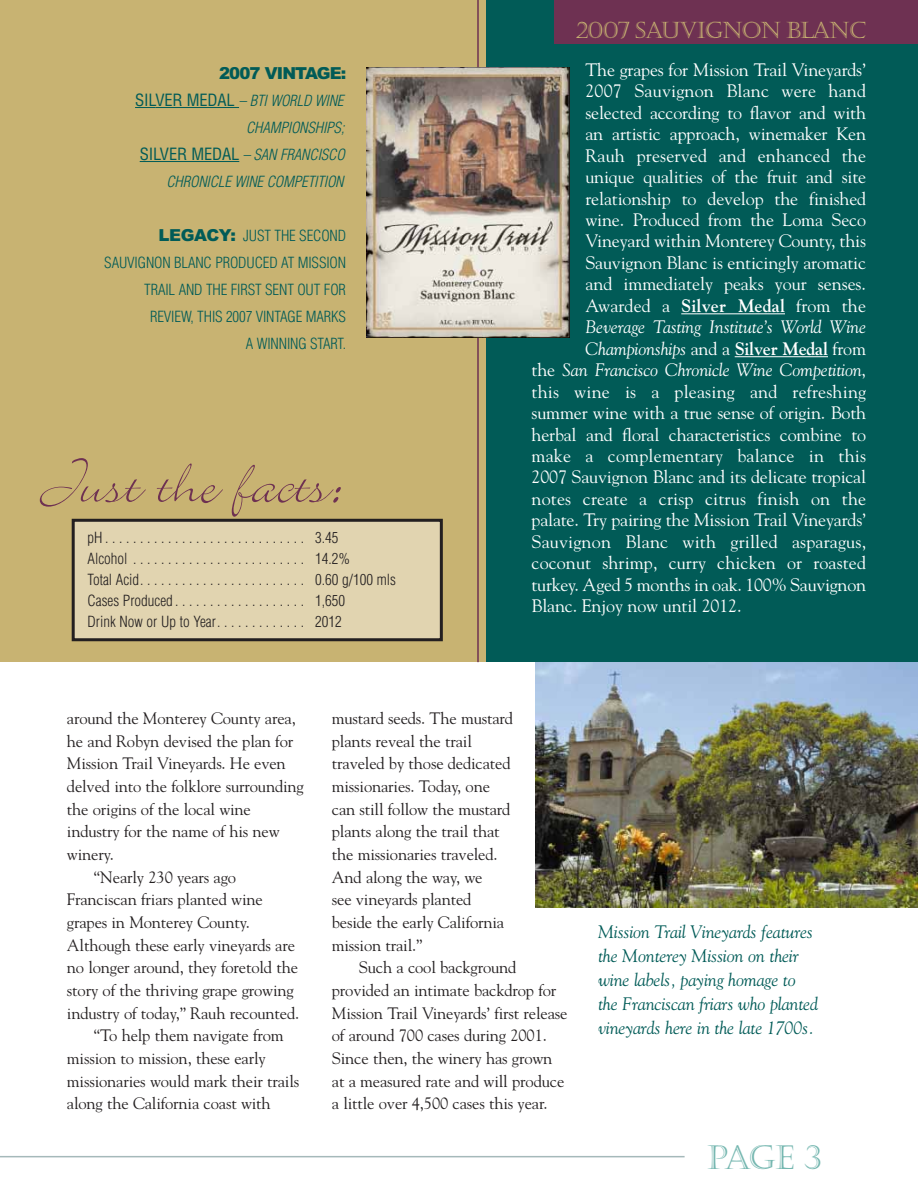
<style>
.page{position:relative;width:918px;height:1188px;background:#fff}
.page>*{position:absolute;margin:0;border:0;box-sizing:border-box;transform-origin:0 0}
.t1{font:72px "Bickley Script Plain";color:#6e3152}
.t2{font:33px "Castellar";color:#75b7b0}
.t3{font:22.5px "Castellar";letter-spacing:-.035em;color:#c8b372}
.t4{font:18px "Goudy";letter-spacing:-.01em;color:#fff}
.t5{font:18px "Goudy";letter-spacing:.01em;color:#fff}
.t6{font:italic 18px/24.2px "Goudy";letter-spacing:-.01em;color:#015b57}
.t7{font:italic 18px "Goudy";letter-spacing:-.01em;color:#fff}
.t8{font:16.5px/22.6px "Goudy";letter-spacing:-.01em;color:#231f20}
.t9{font:900 16.5px "Arial";letter-spacing:-.055em;color:#015b57}
.t10{font:300 condensed 15px/21px "Helvetica";color:#231f20}
.t11{font:300 condensed 15px/27px "Helvetica";letter-spacing:-.01em;color:#015b57;text-align:right}
.t12{font:italic 300 condensed 15px/27px "Helvetica";color:#015b57;text-align:right}
.s1{font-weight:400;font-style:normal;font-size:16.5px}
.s2{font-family:"Arial";font-weight:900;font-stretch:normal;font-size:16.5px}
.s3{font-weight:700}
.s4{font-style:normal}
.s5{font-weight:700;font-style:normal}
</style>
<div class="page">
<img style="left:536px;top:662px;width:382px;height:245px">
<div style="left:0;top:0;width:918px;height:662px;background:#c8b372"></div>
<hr style="left:477px;top:0;width:2px;height:662px;background:#6e3152">
<div style="left:486px;top:0;width:432px;height:662px;background:#015b57"></div>
<div style="left:554px;top:0;width:364px;height:44px;background:#6e3152"></div>
<hr style="left:681px;top:313px;width:104px;height:1px;background:#fff">
<hr style="left:735px;top:356px;width:93px;height:1px;background:#fff">
<svg style="left:135px;top:107px;width:20px;height:1px"></svg>
<hr style="left:155px;top:107px;width:84px;height:1px;background:#015b57">
<svg style="left:140px;top:161px;width:20px;height:1px"></svg>
<hr style="left:160px;top:161px;width:79px;height:1px;background:#015b57">
<div style="left:73px;top:520px;width:368px;height:120px;background:#e1d4b0"></div>
<div style="left:72px;top:519px;width:371px;height:122px;border:3px solid #231f20"></div>
<hr style="left:0;top:1156px;width:685px;height:1px;background:#a5b9ba">
<img style="left:367px;top:67px;width:202px;height:270px">
<p class="t9" style="left:219px;top:67px;width:129px">2007 VINTAGE:</p>
<p class="t12" style="left:135px;top:88px;width:214px"><span class="s1">SILVER MEDAL</span> – BTIWORLD WINE<br>CHAMPIONSHIPS;<br><span class="s1">SILVER MEDAL</span> – SAN FRANCISCO<br>CHRONICLE WINE COMPETITION</p>
<p class="t11" style="left:104px;top:223px;width:243px"><span class="s2">LEGACY:</span> JUST THE SECOND<br>SAUVIGNON BLANC PRODUCED AT MISSION<br>TRAIL AND THE FIRST SENT OUT FOR<br>REVIEW, THIS 2007 VINTAGE MARKS<br>A WINNING START.</p>
<h1 class="t1" style="left:41px;top:435px;width:306px">Just the facts:</h1>
<p class="t10" style="left:88px;top:528px;width:310px">pH . . . . . . . . . . . . . . . . . . . . . . . . . . . . . 3.45<br>Alcohol . . . . . . . . . . . . . . . . . . . . . . . . . 14.2%<br>Total Acid. . . . . . . . . . . . . . . . . . . . . . . . 0.60 g/100 mls Cases Produced . . . . . . . . . . . . . . . . . . . 1,650<br>Drink Now or Up to Year. . . . . . . . . . . . . 2012</p>
<h3 class="t3" style="left:576px;top:17px;width:291px">2007 SAUVIGNON BLANC</h3>
<p class="t4" style="left:585px;top:62px;width:282px">The grapes for Mission Trail Vineyards’</p>
<p class="t5" style="left:585px;top:84px;width:282px">2007 Sauvignon Blanc were hand</p>
<p class="t4" style="left:585px;top:105px;width:282px">selected according to flavor and with</p>
<p class="t4" style="left:585px;top:127px;width:282px">an artistic approach, winemaker Ken</p>
<p class="t5" style="left:585px;top:148px;width:282px">Rauh preserved and enhanced the</p>
<p class="t4" style="left:585px;top:170px;width:282px">unique qualities of the fruit and site</p>
<p class="t4" style="left:585px;top:191px;width:282px">relationship to develop the finished</p>
<p class="t4" style="left:585px;top:213px;width:282px">wine. Produced from the Loma Seco</p>
<p class="t4" style="left:585px;top:234px;width:282px">Vineyard within Monterey County, this</p>
<p class="t4" style="left:585px;top:256px;width:282px">Sauvignon Blanc is enticingly aromatic</p>
<p class="t4" style="left:585px;top:277px;width:282px">and immediately peaks your senses.</p>
<p class="t4" style="left:585px;top:298px;width:282px">Awarded a <span class="s3">Silver Medal</span> from the</p>
<p class="t7" style="left:585px;top:320px;width:282px">Beverage Tasting Institute’s World Wine</p>
<p class="t7" style="left:585px;top:341px;width:282px">Championships <span class="s4">and a</span> <span class="s5">Silver Medal</span> <span class="s4">from</span></p>
<p class="t7" style="left:532px;top:363px;width:336px"><span class="s4">the</span> San Francisco Chronicle Wine Competition<span class="s4">,</span></p>
<p class="t5" style="left:532px;top:384px;width:336px">this wine is a pleasing and refreshing</p>
<p class="t4" style="left:532px;top:406px;width:336px">summer wine with a true sense of origin. Both</p>
<p class="t4" style="left:532px;top:427px;width:336px">herbal and floral characteristics combine to</p>
<p class="t5" style="left:532px;top:449px;width:336px">make a complementary balance in this</p>
<p class="t4" style="left:532px;top:470px;width:336px">2007 Sauvignon Blanc and its delicate tropical</p>
<p class="t5" style="left:532px;top:491px;width:336px">notes create a crisp citrus finish on the</p>
<p class="t4" style="left:532px;top:513px;width:336px">palate. Try pairing the Mission Trail Vineyards’</p>
<p class="t5" style="left:532px;top:534px;width:336px">Sauvignon Blanc with grilled asparagus,</p>
<p class="t4" style="left:532px;top:556px;width:336px">coconut shrimp, curry chicken or roasted</p>
<p class="t4" style="left:532px;top:577px;width:336px">turkey. Aged 5 months in oak. 100% Sauvignon</p>
<p class="t4" style="left:532px;top:599px;width:211px">Blanc. Enjoy now until 2012.</p>
<p class="t8" style="left:67px;top:708px;width:230px">around the Monterey County area,</p>
<p class="t8" style="left:67px;top:731px;width:228px">he and Robyn devised the plan for</p>
<p class="t8" style="left:67px;top:754px;width:220px">Mission Trail Vineyards. He even</p>
<p class="t8" style="left:67px;top:776px;width:238px">delved into the folklore surrounding</p>
<p class="t8" style="left:67px;top:799px;width:185px">the origins of the local wine</p>
<p class="t8" style="left:67px;top:822px;width:214px">industry for the name of his new</p>
<p class="t8" style="left:67px;top:844px;width:48px">winery.</p>
<p class="t8" style="left:94px;top:867px;width:144px">“Nearly 230 years ago</p>
<p class="t8" style="left:67px;top:890px;width:197px">Franciscan friars planted wine</p>
<p class="t8" style="left:67px;top:912px;width:184px">grapes in Monterey County.</p>
<p class="t8" style="left:67px;top:935px;width:230px">Although these early vineyards are</p>
<p class="t8" style="left:67px;top:957px;width:233px">no longer around, they foretold the</p>
<p class="t8" style="left:67px;top:980px;width:228px">story of the thriving grape growing</p>
<p class="t8" style="left:67px;top:1003px;width:234px">industry of today,” Rauh recounted.</p>
<p class="t8" style="left:94px;top:1025px;width:191px">“To help them navigate from</p>
<p class="t8" style="left:67px;top:1048px;width:200px">mission to mission, these early</p>
<p class="t8" style="left:67px;top:1071px;width:234px">missionaries would mark their trails</p>
<p class="t8" style="left:67px;top:1093px;width:205px">along the California coast with</p>
<p class="t8" style="left:332px;top:708px;width:183px">mustard seeds. The mustard plants reveal the trail traveled by those dedicated missionaries. Today, one can still follow the mustard plants along the trail that the missionaries traveled.<br>And along the way, we<br>see vineyards planted beside the early California mission trail.”</p>
<p class="t8" style="left:332px;top:957px;width:237px;text-indent:27px">Such a cool background provided an intimate backdrop for<br>Mission Trail Vineyards’ first release of around 700 cases during 2001.<br>Since then, the winery has grown at a measured rate and will produce a little over 4,500 cases this year.</p>
<p class="t6" style="left:598px;top:921px;width:221px">Mission Trail Vineyards features the Monterey Mission on their wine labels, paying homage to the Franciscan friars who planted vineyards here in the late 1700s.</p>
<h2 class="t2" style="left:707px;top:1138px;width:116px">Page 3</h2>
</div>
